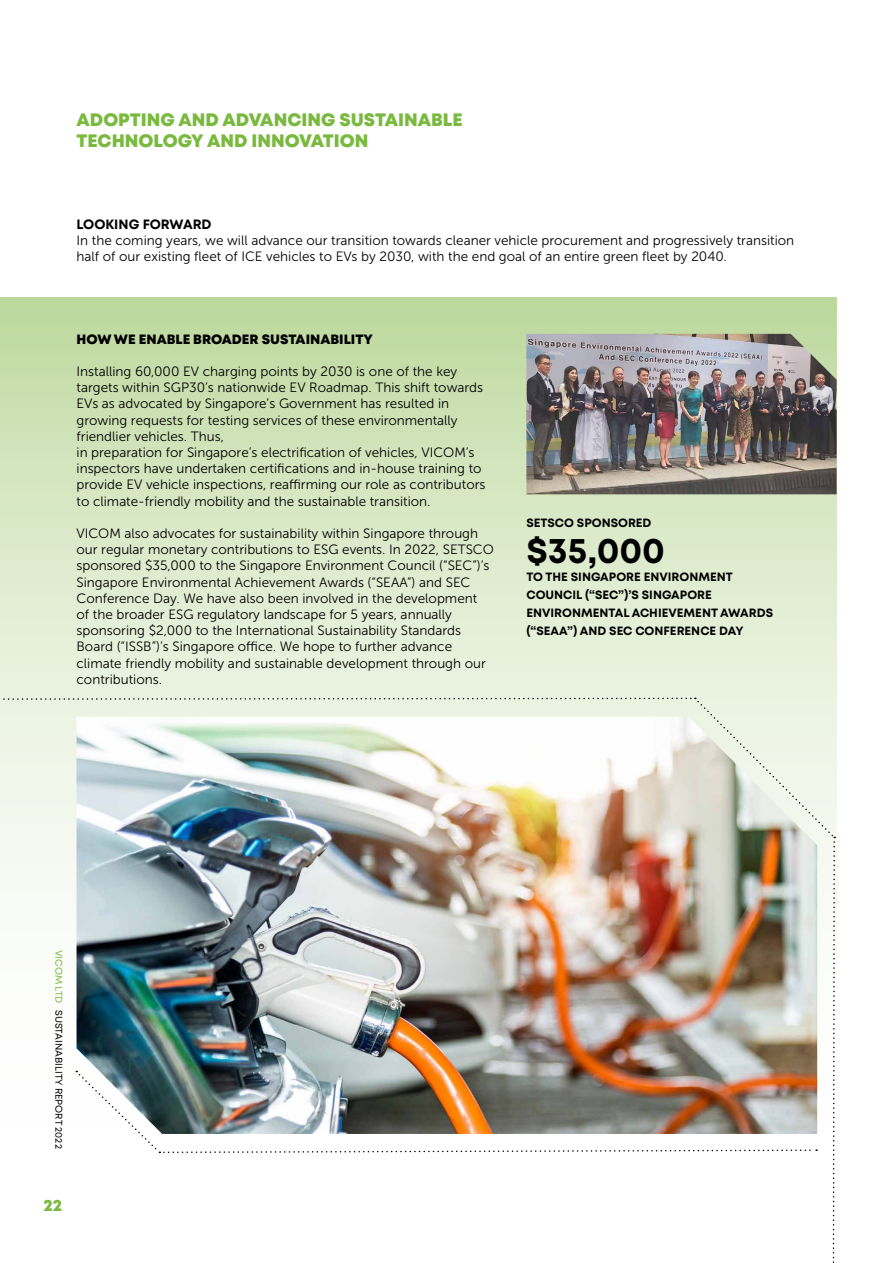
<style>
.page{position:relative;width:893px;height:1263px;background:#fff}
.page>*{position:absolute;margin:0;border:0;box-sizing:border-box;transform-origin:0 0}
.t1{font:700 36px "Mont";color:#000}
.t2{font:800 18px/21.6px "Mont";color:#79b93e}
.t3{font:800 16.5px "Mont";color:#79b93e}
.t4{font:13.5px/16.2px "Museo Sans 300";color:#000}
.t5{font:800 13.5px "Mont";color:#000}
.t6{font:700 13.5px "Mont";color:#000}
.t7{font:700 12px/18px "Mont";color:#000}
.t8{font:9.75px "Mont";color:#000}
.t9{font:9.75px "Mont";color:#79b93e}
</style>
<div class="page">
<svg style="left:0;top:298px;width:837px;height:599px;background:#d6e7c3"></svg>
<hr style="left:892px;top:34px;width:1px;height:1195px;background:#000">
<img style="left:0;top:697px;width:836px;height:566px">
<img style="left:526px;top:334px;width:311px;height:160px">
<h2 class="t2" style="left:77px;top:109px;width:388px">ADOPTING AND ADVANCING SUSTAINABLE<br>TECHNOLOGY AND INNOVATION</h2>
<p class="t6" style="left:77px;top:215px;width:137px">LOOKING FORWARD</p>
<p class="t4" style="left:77px;top:232px;width:719px">In the coming years, we will advance our transition towards cleaner vehicle procurement and progressively transition half of our existing fleet of ICE vehicles to EVs by 2030, with the end goal of an entire green fleet by 2040.</p>
<p class="t5" style="left:77px;top:330px;width:298px">HOW WE ENABLE BROADER SUSTAINABILITY</p>
<p class="t4" style="left:77px;top:363px;width:410px">Installing 60,000 EV charging points by 2030 is one of the key targets within SGP30’s nationwide EV Roadmap. This shift towards EVs as advocated by Singapore’s Government has resulted in growing requests for testing services of these environmentally friendlier vehicles. Thus,<br>in preparation for Singapore’s electrification of vehicles, VICOM’s inspectors have undertaken certifications and in-house training to provide EV vehicle inspections, reaffirming our role as contributors to climate-friendly mobility and the sustainable transition.</p>
<p class="t4" style="left:77px;top:525px;width:419px">VICOM also advocates for sustainability within Singapore through our regular monetary contributions to ESG events. In 2022, SETSCO sponsored $35,000 to the Singapore Environment Council (“SEC”)’s Singapore Environmental Achievement Awards (“SEAA”) and SEC Conference Day. We have also been involved in the development<br>of the broader ESG regulatory landscape for 5 years, annually sponsoring $2,000 to the International Sustainability Standards Board (“ISSB”)’s Singapore office. We hope to further advance climate friendly mobility and sustainable development through our contributions.</p>
<p class="t7" style="left:526px;top:514px;width:127px">SETSCO SPONSORED</p>
<h1 class="t1" style="left:526px;top:527px;width:140px">$35,000</h1>
<p class="t7" style="left:526px;top:568px;width:248px">TO THE SINGAPORE ENVIRONMENT<br>COUNCIL (“SEC”)’S SINGAPORE<br>ENVIRONMENTAL ACHIEVEMENT AWARDS (“SEAA”) AND SEC CONFERENCE DAY</p>
<p class="t9" style="left:65px;top:949px;width:55px;rotate:90deg">VICOM LTD</p>
<p class="t8" style="left:65px;top:1010px;width:140px;rotate:90deg">SUSTAINABILITY REPORT 2022</p>
<p class="t3" style="left:43px;top:1194px;width:20px">22</p>
</div>
